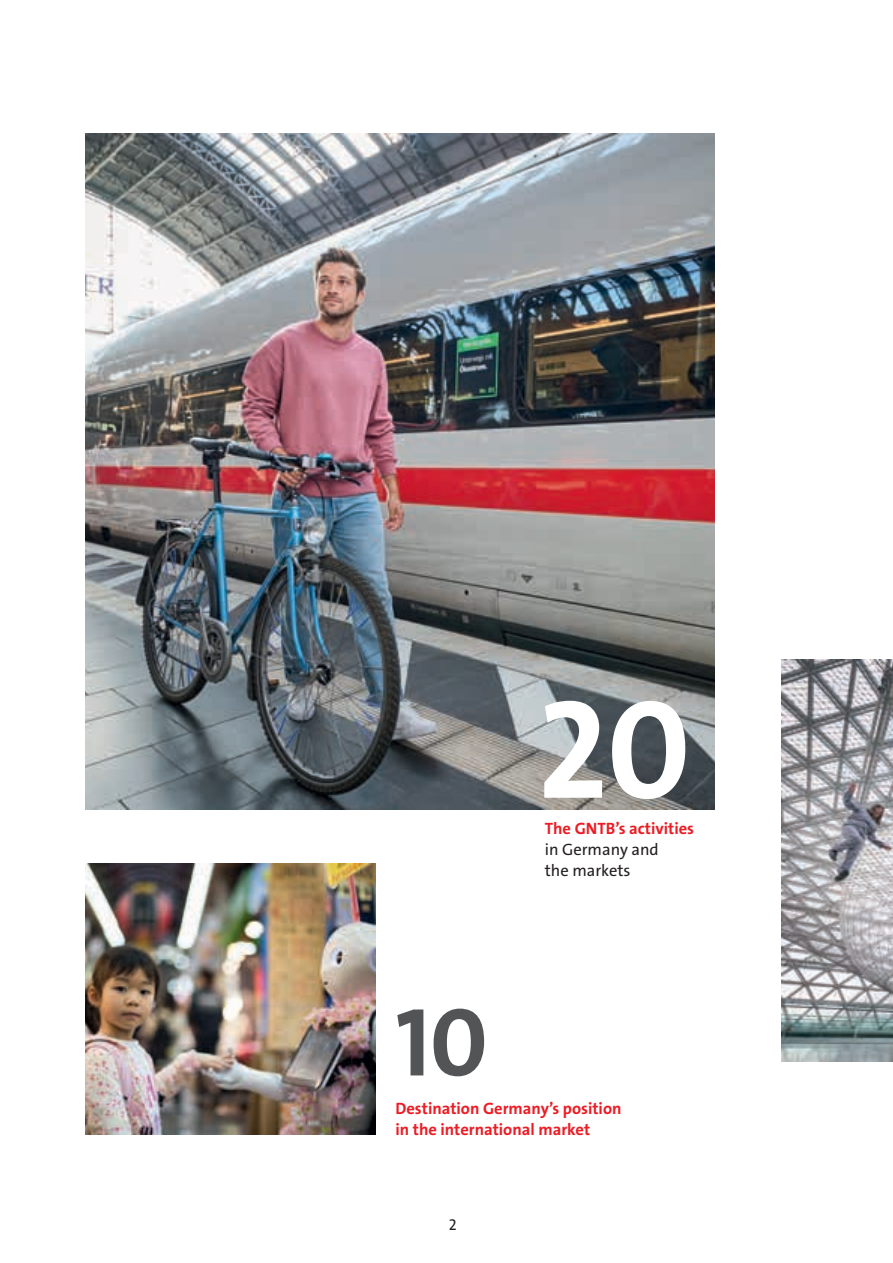
<style>
.page{position:relative;width:893px;height:1263px;background:#fff}
.page>*{position:absolute;margin:0;border:0;box-sizing:border-box;transform-origin:0 0}
.t1{font:141.6px "The Sans LP7 Bld";color:#fff}
.t2{font:97.65px "The Sans LP7 Bld";color:#535456}
.t3{font:16.5px/21px "The Sans LP7 Bld";color:#ed1c24}
.t4{font:16.5px/21px "The Sans LP5 Plain";color:#231f20}
.t5{font:15.75px "The Sans LP5 Plain";color:#231f20}
</style>
<div class="page">
<img style="left:781px;top:659px;width:112px;height:402px">
<img style="left:85px;top:134px;width:629px;height:675px">
<img style="left:85px;top:863px;width:291px;height:271px">
<h1 class="t1" style="left:537px;top:659px;width:155px">20</h1>
<p class="t3" style="left:545px;top:818px;width:151px">The GNTB’s activities</p>
<p class="t4" style="left:545px;top:839px;width:116px">in Germany and the markets</p>
<h2 class="t2" style="left:395px;top:980px;width:94px">10</h2>
<p class="t3" style="left:395px;top:1097px;width:228px">Destination Germany’s position in the international market</p>
<p class="t5" style="left:449px;top:1215px;width:9px">2</p>
</div>
